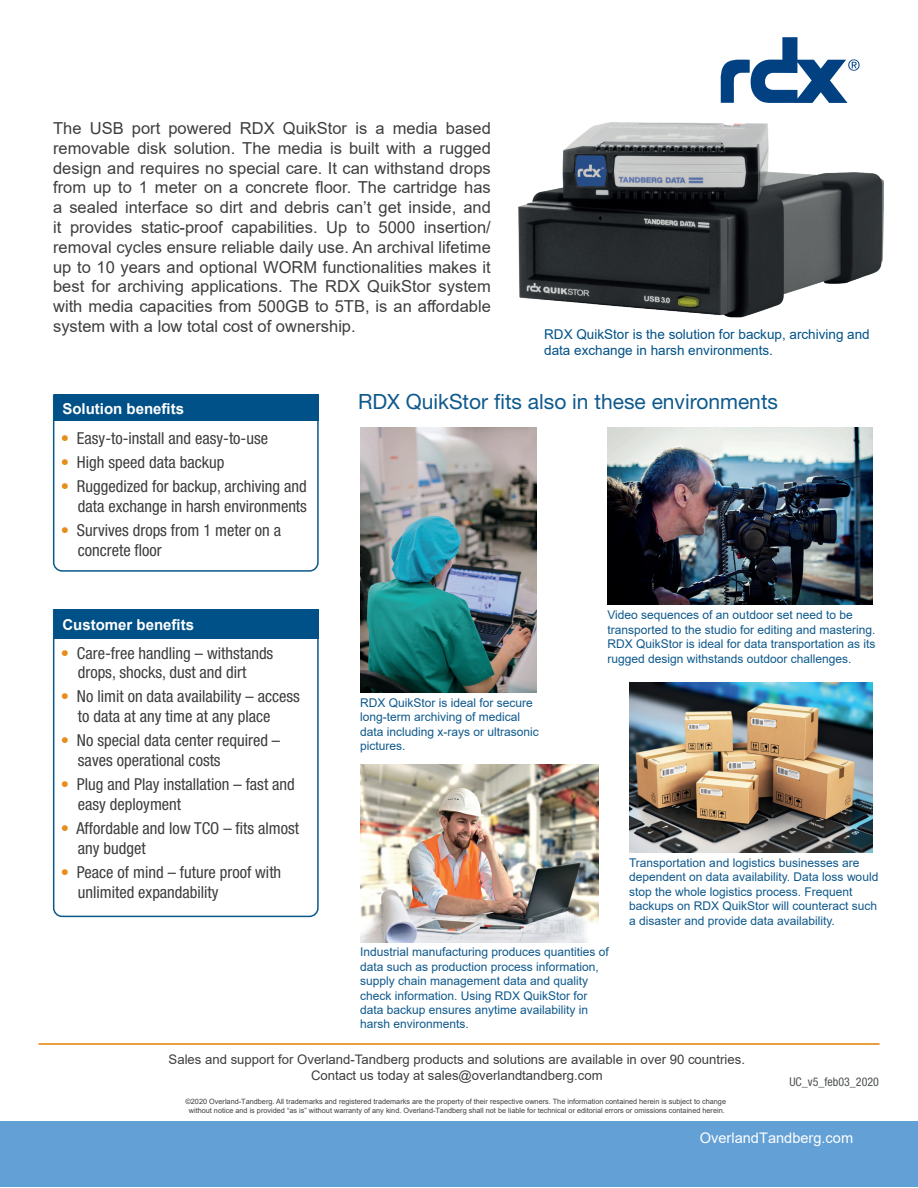
<style>
.page{position:relative;width:918px;height:1188px;background:#fff}
.page>*{position:absolute;margin:0;border:0;box-sizing:border-box;transform-origin:0 0}
.t1{font:21px "Helvetica Neue LT Std";color:#0e598c}
.t2{font:16.5px/19.8px "Arial";color:#3e3e3f;text-align:justify}
.t3{font:condensed 16.5px/19.8px "Helvetica Neue LT Std";color:#3e3e3f}
.t4{font:700 15px "Arial";color:#fff}
.t5{font:14.55px "Arial";color:#fff}
.t6{font:13.5px/16.2px "Arial";color:#005187}
.t7{font:13.2px/15.8px "Arial";color:#3e3e3f;text-align:center}
.t8{font:12px/14.4px "Arial";color:#0e598c}
.t9{font:condensed 12px "Helvetica Neue LT Std";color:#4f5252}
.t10{font:7.35px/8.7px "Arial";color:#3e3e3f;text-align:center}
.s1{color:#e58e19}
</style>
<div class="page">
<div style="left:0;top:1121px;width:918px;height:66px;background:#62a0d6"></div>
<hr style="left:38px;top:1043px;width:842px;height:2px;background:#e58e19">
<svg style="left:720px;top:37px;width:140px;height:66px"></svg>
<svg style="left:52px;top:394px;width:267px;height:178px"></svg>
<div style="left:54px;top:395px;width:264px;height:26px;background:#005187"></div>
<svg style="left:52px;top:609px;width:267px;height:309px"></svg>
<div style="left:54px;top:610px;width:264px;height:29px;background:#005187"></div>
<img style="left:519px;top:123px;width:364px;height:195px">
<img style="left:360px;top:428px;width:177px;height:265px">
<img style="left:607px;top:428px;width:266px;height:176px">
<img style="left:360px;top:765px;width:238px;height:177px">
<img style="left:629px;top:683px;width:244px;height:170px">
<p class="t2" style="left:53px;top:118px;width:439px">The USB port powered RDX QuikStor is a media based removable disk solution. The media is built with a rugged design and requires no special care. It can withstand drops from up to 1 meter on a concrete floor. The cartridge has a sealed interface so dirt and debris can’t get inside, and it provides static-proof capabilities. Up to 5000 insertion/ removal cycles ensure reliable daily use. An archival lifetime up to 10 years and optional WORM functionalities makes it best for archiving applications. The RDX QuikStor system with media capacities from 500GB to 5TB, is an affordable system with a low total cost of ownership.</p>
<p class="t6" style="left:544px;top:326px;width:327px">RDX QuikStor is the solution for backup, archiving and data exchange in harsh environments.</p>
<p class="t4" style="left:62px;top:398px;width:123px">Solution benefits</p>
<h2 class="t3" style="left:61px;top:428px;width:209px"><span class="s1">•</span> Easy-to-install and easy-to-use</h2>
<h2 class="t3" style="left:61px;top:452px;width:165px"><span class="s1">•</span> High speed data backup</h2>
<h2 class="t3" style="left:61px;top:476px;width:248px;text-align:right"><span class="s1">•</span> Ruggedized for backup, archiving and data exchange in harsh environments</h2>
<h2 class="t3" style="left:78px;top:520px;width:205px;text-indent:-17px"><span class="s1">•</span> Survives drops from 1 meter on a concrete floor</h2>
<p class="t4" style="left:62px;top:614px;width:133px">Customer benefits</p>
<h2 class="t3" style="left:78px;top:643px;width:197px;text-indent:-17px"><span class="s1">•</span> Care-free handling – withstands drops, shocks, dust and dirt</h2>
<h2 class="t3" style="left:78px;top:687px;width:224px;text-indent:-17px"><span class="s1">•</span> No limit on data availability – access to data at any time at any place</h2>
<h2 class="t3" style="left:78px;top:731px;width:204px;text-indent:-17px"><span class="s1">•</span> No special data center required – saves operational costs</h2>
<h2 class="t3" style="left:78px;top:774px;width:219px;text-indent:-17px"><span class="s1">•</span> Plug and Play installation – fast and easy deployment</h2>
<h2 class="t3" style="left:78px;top:818px;width:223px;text-indent:-17px"><span class="s1">•</span> Affordable and low TCO – fits almost any budget</h2>
<h2 class="t3" style="left:78px;top:862px;width:205px;text-indent:-17px"><span class="s1">•</span> Peace of mind – future proof with unlimited expandability</h2>
<h1 class="t1" style="left:358px;top:389px;width:422px">RDX QuikStor fits also in these environments</h1>
<p class="t8" style="left:360px;top:695px;width:180px">RDX QuikStor is ideal for secure long-term archiving of medical data including x-rays or ultrasonic pictures.</p>
<p class="t8" style="left:607px;top:608px;width:270px">Video sequences of an outdoor set need to be transported to the studio for editing and mastering.<br>RDX QuikStor is ideal for data transportation as its rugged design withstands outdoor challenges.</p>
<p class="t8" style="left:629px;top:856px;width:251px">Transportation and logistics businesses are dependent on data availability. Data loss would stop the whole logistics process. Frequent backups on RDX QuikStor will counteract such a disaster and provide data availability.</p>
<p class="t8" style="left:360px;top:945px;width:250px">Industrial manufacturing produces quantities of data such as production process information, supply chain management data and quality check information. Using RDX QuikStor for data backup ensures anytime availability in harsh environments.</p>
<p class="t7" style="left:169px;top:1052px;width:578px">Sales and support for Overland-Tandberg products and solutions are available in over 90 countries.<br>Contact us today at sales@overlandtandberg.com</p>
<p class="t10" style="left:186px;top:1097px;width:542px">©2020 Overland-Tandberg. All trademarks and registered trademarks are the property of their respective owners. The information contained herein is subject to change without notice and is provided “as is” without warranty of any kind. Overland-Tandberg shall not be liable for technical or editorial errors or omissions contained herein.</p>
<p class="t9" style="left:789px;top:1075px;width:91px">UC_v5_feb03_2020</p>
<p class="t5" style="left:700px;top:1128px;width:155px">OverlandTandberg.com</p>
</div>
